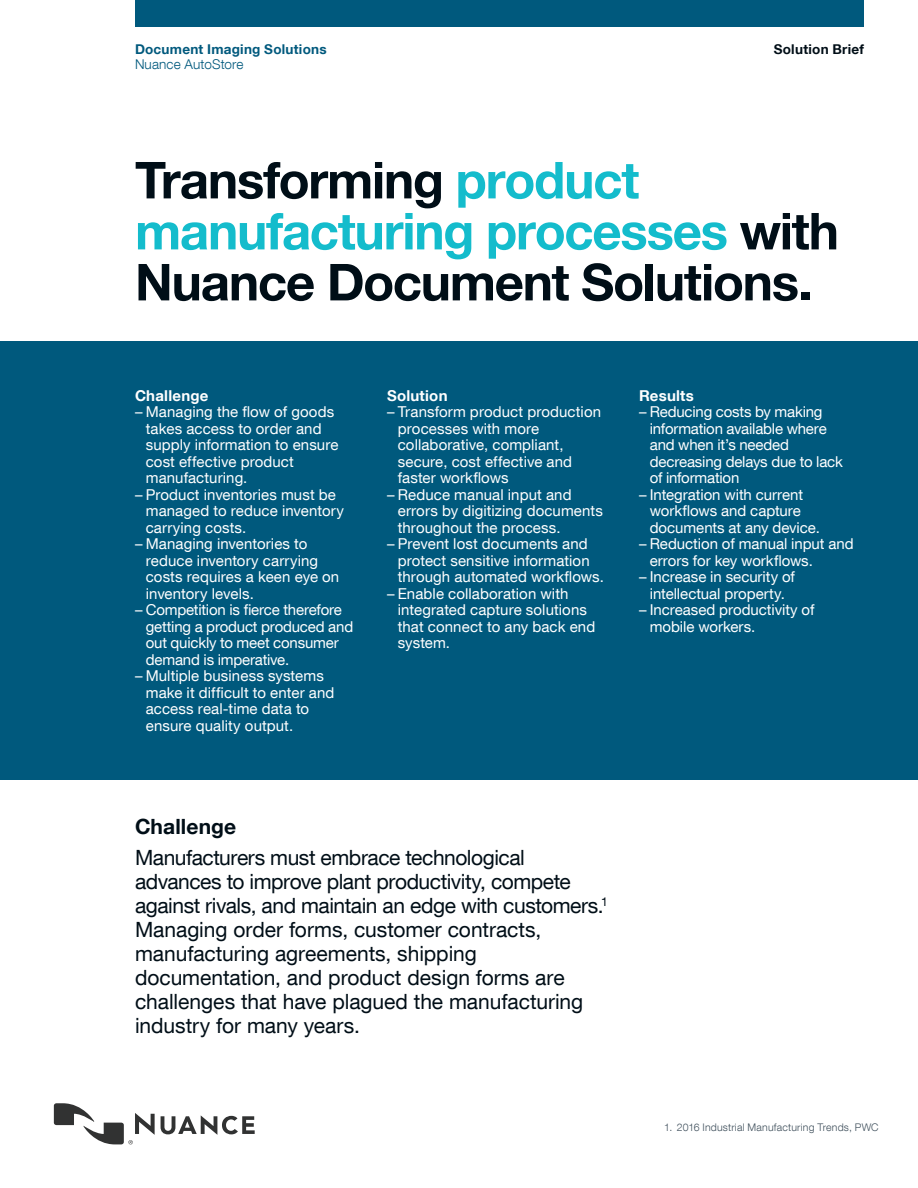
<style>
.page{position:relative;width:918px;height:1188px;background:#fff}
.page>*{position:absolute;margin:0;border:0;box-sizing:border-box;transform-origin:0 0}
.Headline_34_34{font:700 51px/51px "Helvetica Neue LT Com";letter-spacing:-.025em;color:#000e17}
.Intro_Text_14_16{font:21px/24px "Helvetica Neue LT Com";letter-spacing:-.005em;color:#000e17}
.Intro_Text_LAST_Lg_s{font:700 21px "Helvetica Neue LT Com";letter-spacing:.005em;color:#000e17}
.t1{font:15px/16.5px "Helvetica Neue LT Com";letter-spacing:.005em;color:#fff}
.t2{font:15px/16.5px "Helvetica Neue LT Com";letter-spacing:-.015em;color:#fff}
.Front_Box__Head_10_1{font:700 15px "Helvetica Neue LT Com";letter-spacing:.015em;color:#fff}
.Business_Unit_Name_9{font:700 13.5px "Helvetica Neue LT Com";letter-spacing:.02em;color:#00597d}
.Product_Offering_Nam{font:300 13.5px "Helvetica Neue LT Com";letter-spacing:.01em;color:#00597d}
.Document_Name_9_9{font:700 13.5px "Helvetica Neue LT Com";letter-spacing:.02em;color:#000e17}
.Footnote_7_8{font:300 10.5px "Helvetica Neue LT Com";letter-spacing:.02em;color:#41515d}
.s1{color:#14bccc}
</style>
<div class="page">
<div style="left:135px;top:0;width:729px;height:27px;background:#00597d"></div>
<svg style="left:161px;top:1115px;width:94px;height:20px"></svg>
<svg style="left:54px;top:1103px;width:101px;height:41px"></svg>
<div style="left:0;top:341px;width:918px;height:439px;background:#00597d"></div>
<p class="Business_Unit_Name_9" style="left:135px;top:41px;width:193px">Document Imaging Solutions</p>
<p class="Product_Offering_Nam" style="left:135px;top:56px;width:110px">Nuance AutoStore</p>
<p class="Document_Name_9_9" style="left:774px;top:41px;width:92px">Solution Brief</p>
<p class="Headline_34_34" style="left:135px;top:153px;width:705px">Transforming <span class="s1">product manufacturing processes</span> with<br>Nuance Document Solutions.</p>
<p class="Front_Box__Head_10_1" style="left:135px;top:386px;width:75px">Challenge</p>
<p class="t1" style="left:146px;top:403px;width:194px;text-indent:-11px">– Managing the flow of goods takes access to order and supply information to ensure cost effective product manufacturing.</p>
<p class="t1" style="left:146px;top:486px;width:200px;text-indent:-11px">– Product inventories must be managed to reduce inventory carrying costs.</p>
<p class="t1" style="left:146px;top:535px;width:195px;text-indent:-11px">– Managing inventories to reduce inventory carrying costs requires a keen eye on inventory levels.</p>
<p class="t2" style="left:146px;top:601px;width:209px;text-indent:-11px">– Competition is fierce therefore getting a product produced and out quickly to meet consumer demand is imperative.</p>
<p class="t1" style="left:146px;top:667px;width:190px;text-indent:-11px">– Multiple business systems make it difficult to enter and access real-time data to ensure quality output.</p>
<p class="Front_Box__Head_10_1" style="left:387px;top:386px;width:62px">Solution</p>
<p class="t1" style="left:398px;top:403px;width:205px;text-indent:-11px">– Transform product production processes with more collaborative, compliant, secure, cost effective and faster workflows</p>
<p class="t1" style="left:398px;top:486px;width:207px;text-indent:-11px">– Reduce manual input and errors by digitizing documents throughout the process.</p>
<p class="t1" style="left:398px;top:535px;width:208px;text-indent:-11px">– Prevent lost documents and protect sensitive information through automated workflows.</p>
<p class="t1" style="left:398px;top:585px;width:199px;text-indent:-11px">– Enable collaboration with integrated capture solutions that connect to any back end system.</p>
<p class="Front_Box__Head_10_1" style="left:639px;top:386px;width:56px">Results</p>
<p class="t2" style="left:650px;top:403px;width:195px;text-indent:-11px">– Reducing costs by making information available where and when it’s needed decreasing delays due to lack of information</p>
<p class="t1" style="left:650px;top:486px;width:172px;text-indent:-11px">– Integration with current workflows and capture documents at any device.</p>
<p class="t1" style="left:650px;top:535px;width:205px;text-indent:-11px">– Reduction of manual input and errors for key workflows.</p>
<p class="t1" style="left:639px;top:568px;width:158px;text-align:center">– Increase in security of intellectual property.</p>
<p class="t1" style="left:650px;top:601px;width:166px;text-indent:-11px">– Increased productivity of mobile workers.</p>
<p class="Intro_Text_LAST_Lg_s" style="left:135px;top:813px;width:103px">Challenge</p>
<p class="Intro_Text_14_16" style="left:135px;top:845px;width:474px">Manufacturers must embrace technological advances to improve plant productivity, compete against rivals, and maintain an edge with customers.<sup>1</sup></p>
<p class="Intro_Text_14_16" style="left:135px;top:917px;width:450px">Managing order forms, customer contracts, manufacturing agreements, shipping documentation, and product design forms are challenges that have plagued the manufacturing industry for many years.</p>
<p class="Footnote_7_8" style="left:664px;top:1121px;width:216px">1. 2016 Industrial Manufacturing Trends, PWC</p>
</div>
